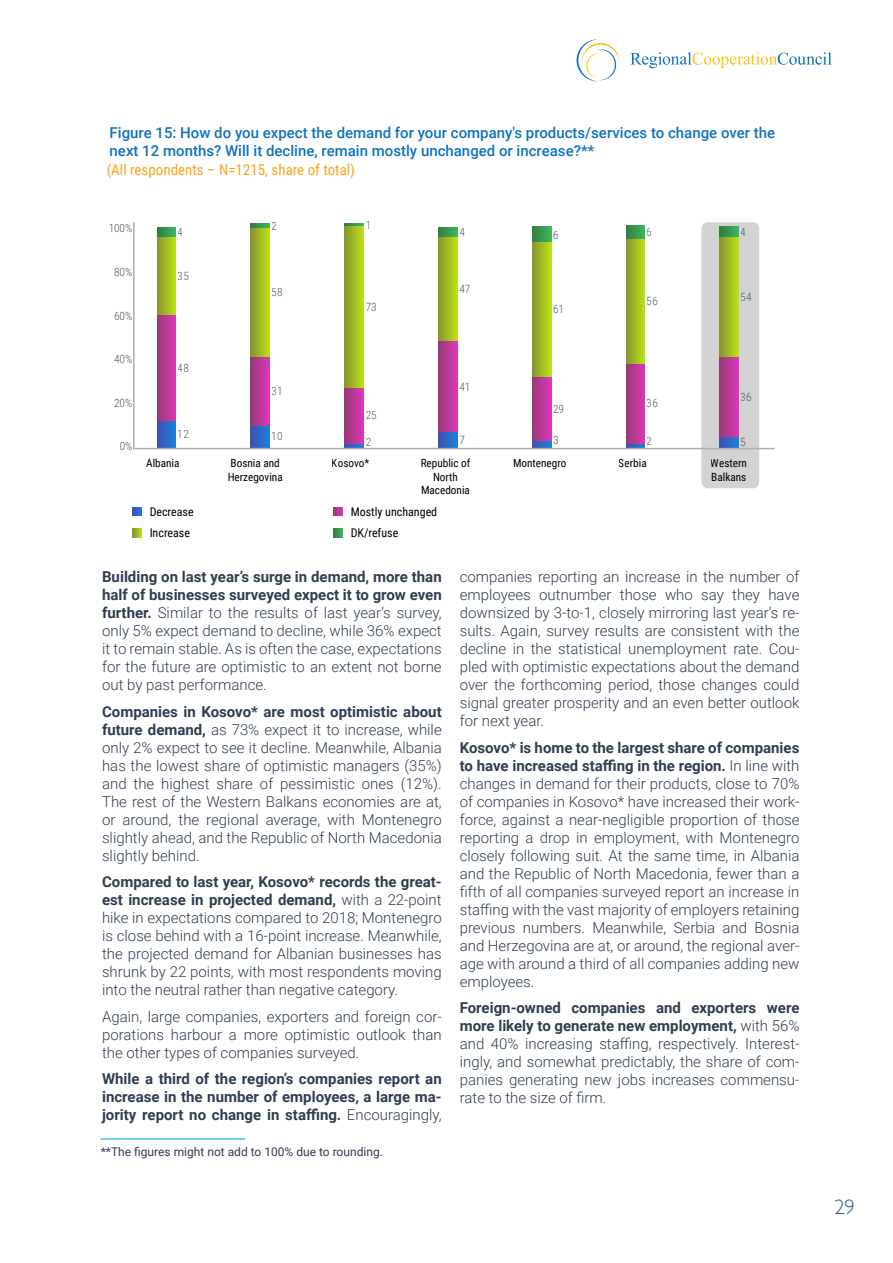
<style>
.page{position:relative;width:893px;height:1263px;background:#fff}
.page>*{position:absolute;margin:0;border:0;box-sizing:border-box;transform-origin:0 0}
.t1{font:300 21px "Gill Sans MT Pro";color:#335b8e}
.t2{font:300 15px/18px "Roboto";color:#303e52;text-align:justify}
.t3{font:500 15px/18px "Roboto";color:#1173bb}
.t4{font:700 15px/18px "Roboto";color:#303e52;text-align:justify}
.t5{font:15px "Roboto Condensed";color:#faa41a}
.t6{font:12px "Roboto";color:#303e52}
.t7{font:12px "Roboto Condensed";color:#000}
.t8{font:300 11.4px "Roboto Condensed";color:#4c5966}
.t9{font:11.25px/13.5px "Roboto Condensed";color:#000}
.s1{font-weight:700}
.s2{font-weight:300}
</style>
<div class="page">
<svg style="left:577px;top:39px;width:42px;height:42px"></svg>
<svg style="left:630px;top:52px;width:202px;height:16px"></svg>
<hr style="left:101px;top:1138px;width:144px;height:1px;background:#00aeef">
<svg style="left:334px;top:529px;width:8px;height:8px"></svg>
<svg style="left:334px;top:507px;width:8px;height:8px"></svg>
<svg style="left:133px;top:529px;width:8px;height:8px"></svg>
<svg style="left:133px;top:507px;width:8px;height:8px"></svg>
<div style="left:701px;top:222px;width:58px;height:266px;background:#d3d3d3;border-radius:6px"></div>
<hr style="left:133px;top:222px;width:2px;height:227px;background:#a7b0b5">
<svg style="left:252px;top:449px;width:18px;height:1px"></svg>
<svg style="left:439px;top:449px;width:19px;height:1px"></svg>
<svg style="left:533px;top:449px;width:19px;height:1px"></svg>
<svg style="left:627px;top:449px;width:19px;height:1px"></svg>
<svg style="left:721px;top:449px;width:18px;height:1px"></svg>
<svg style="left:532px;top:227px;width:19px;height:1px"></svg>
<svg style="left:720px;top:227px;width:19px;height:1px"></svg>
<svg style="left:157px;top:421px;width:19px;height:26px"></svg>
<svg style="left:157px;top:314px;width:19px;height:107px;background:#b93995"></svg>
<svg style="left:157px;top:237px;width:19px;height:77px"></svg>
<svg style="left:157px;top:228px;width:19px;height:9px"></svg>
<svg style="left:251px;top:425px;width:19px;height:22px"></svg>
<svg style="left:251px;top:356px;width:19px;height:69px"></svg>
<svg style="left:251px;top:228px;width:19px;height:128px;background:#a2bb23"></svg>
<svg style="left:251px;top:223px;width:19px;height:5px"></svg>
<svg style="left:345px;top:443px;width:18px;height:4px"></svg>
<svg style="left:345px;top:387px;width:18px;height:56px"></svg>
<svg style="left:345px;top:226px;width:18px;height:161px;background:#a1ba23"></svg>
<svg style="left:345px;top:223px;width:18px;height:3px"></svg>
<svg style="left:439px;top:432px;width:18px;height:15px"></svg>
<svg style="left:439px;top:341px;width:18px;height:91px;background:#ba3897"></svg>
<svg style="left:439px;top:237px;width:18px;height:104px;background:#a2bb23"></svg>
<svg style="left:439px;top:228px;width:18px;height:9px"></svg>
<svg style="left:532px;top:441px;width:19px;height:6px"></svg>
<svg style="left:532px;top:376px;width:19px;height:65px"></svg>
<svg style="left:532px;top:241px;width:19px;height:135px;background:#a0b924"></svg>
<svg style="left:532px;top:228px;width:19px;height:13px"></svg>
<svg style="left:626px;top:443px;width:19px;height:4px"></svg>
<svg style="left:626px;top:363px;width:19px;height:80px;background:#ba3a95"></svg>
<svg style="left:626px;top:239px;width:19px;height:124px;background:#a1ba23"></svg>
<svg style="left:626px;top:226px;width:19px;height:13px"></svg>
<svg style="left:720px;top:436px;width:19px;height:11px"></svg>
<svg style="left:720px;top:356px;width:19px;height:80px;background:#ba3a96"></svg>
<svg style="left:720px;top:237px;width:19px;height:119px;background:#a2bb23"></svg>
<svg style="left:720px;top:228px;width:19px;height:9px"></svg>
<hr style="left:134px;top:448px;width:641px;height:1px;background:#a7b0b5">
<p class="t3" style="left:110px;top:123px;width:667px">Figure 15: How do you expect the demand for your company's products/services to change over the next 12 months? Will it decline, remain mostly unchanged or increase?**</p>
<p class="t5" style="left:107px;top:160px;width:250px">(All respondents – N=1215, share of total)</p>
<p class="t8" style="left:108px;top:220px;width:25px">100%</p>
<p class="t8" style="left:114px;top:264px;width:20px">80%</p>
<p class="t8" style="left:114px;top:308px;width:20px">60%</p>
<p class="t8" style="left:114px;top:351px;width:20px">40%</p>
<p class="t8" style="left:114px;top:395px;width:20px">20%</p>
<p class="t8" style="left:178px;top:224px;width:7px">4</p>
<p class="t8" style="left:178px;top:268px;width:13px">35</p>
<p class="t8" style="left:178px;top:360px;width:13px">48</p>
<p class="t8" style="left:272px;top:218px;width:7px">2</p>
<p class="t8" style="left:366px;top:217px;width:7px">1</p>
<p class="t8" style="left:272px;top:284px;width:13px">58</p>
<p class="t8" style="left:272px;top:383px;width:13px">31</p>
<p class="t8" style="left:366px;top:299px;width:13px">73</p>
<p class="t8" style="left:366px;top:407px;width:13px">25</p>
<p class="t8" style="left:459px;top:224px;width:7px">4</p>
<p class="t8" style="left:553px;top:227px;width:7px">6</p>
<p class="t8" style="left:647px;top:224px;width:7px">6</p>
<p class="t8" style="left:741px;top:224px;width:7px">4</p>
<p class="t8" style="left:459px;top:281px;width:13px">47</p>
<p class="t8" style="left:459px;top:378px;width:13px">41</p>
<p class="t8" style="left:553px;top:301px;width:13px">61</p>
<p class="t8" style="left:553px;top:401px;width:13px">29</p>
<p class="t8" style="left:647px;top:293px;width:13px">56</p>
<p class="t8" style="left:647px;top:395px;width:13px">36</p>
<p class="t8" style="left:741px;top:289px;width:13px">54</p>
<p class="t8" style="left:741px;top:388px;width:13px">36</p>
<p class="t8" style="left:120px;top:438px;width:14px">0%</p>
<p class="t8" style="left:178px;top:426px;width:13px">12</p>
<p class="t8" style="left:272px;top:428px;width:13px">10</p>
<p class="t8" style="left:366px;top:434px;width:7px">2</p>
<p class="t8" style="left:459px;top:432px;width:7px">7</p>
<p class="t8" style="left:553px;top:432px;width:7px">3</p>
<p class="t8" style="left:647px;top:433px;width:7px">2</p>
<p class="t8" style="left:741px;top:434px;width:7px">5</p>
<p class="t9" style="left:146px;top:456px;width:35px">Albania</p>
<p class="t9" style="left:228px;top:456px;width:57px">Bosnia and<br>Herzegovina</p>
<p class="t9" style="left:332px;top:456px;width:39px">Kosovo*</p>
<p class="t9" style="left:421px;top:456px;width:51px;text-align:center">Republic of<br>North<br>Macedonia</p>
<p class="t9" style="left:513px;top:456px;width:55px">Montenegro</p>
<p class="t9" style="left:619px;top:456px;width:30px">Serbia</p>
<p class="t7" style="left:150px;top:503px;width:46px">Decrease</p>
<p class="t7" style="left:150px;top:524px;width:42px">Increase</p>
<p class="t7" style="left:351px;top:503px;width:88px">Mostly unchanged</p>
<p class="t7" style="left:351px;top:524px;width:49px">DK/refuse</p>
<p class="t9" style="left:711px;top:456px;width:38px">Western<br>Balkans</p>
<p class="t2" style="left:102px;top:567px;width:341px"><span class="s1">Building on last year’s surge in demand, more than half of businesses surveyed expect it to grow even further.</span> Similar to the results of last year’s survey, only 5% expect demand to decline, while 36% expect it to remain stable. As is often the case, expectations for the future are optimistic to an extent not borne out by past performance.</p>
<p class="t2" style="left:102px;top:702px;width:341px"><span class="s1">Companies in Kosovo* are most optimistic about future demand,</span> as 73% expect it to increase, while only 2% expect to see it decline. Meanwhile, Albania has the lowest share of optimistic managers (35%) and the highest share of pessimistic ones (12%).<br>The rest of the Western Balkans economies are at, or around, the regional average, with Montenegro slightly ahead, and the Republic of North Macedonia slightly behind.</p>
<p class="t2" style="left:102px;top:872px;width:341px"><span class="s1">Compared to last year, Kosovo* records the great&shy;est increase in projected demand,</span> with a 22-point hike in expectations compared to 2018; Montenegro is close behind with a 16-point increase. Meanwhile, the projected demand for Albanian businesses has shrunk by 22 points, with most respondents moving into the neutral rather than negative category.</p>
<p class="t2" style="left:102px;top:1007px;width:341px">Again, large companies, exporters and foreign cor&shy;porations harbour a more optimistic outlook than the other types of companies surveyed.</p>
<p class="t4" style="left:102px;top:1069px;width:341px">While a third of the region’s companies report an increase in the number of employees, a large ma&shy;jority report no change in staffing. <span class="s2">Encouragingly,</span></p>
<p class="t6" style="left:101px;top:1143px;width:284px">**The figures might not add to 100% due to rounding.</p>
<p class="t2" style="left:460px;top:567px;width:341px">companies reporting an increase in the number of employees outnumber those who say they have downsized by 3-to-1, closely mirroring last year’s re&shy;sults. Again, survey results are consistent with the decline in the statistical unemployment rate. Cou&shy;pled with optimistic expectations about the demand over the forthcoming period, those changes could signal greater prosperity and an even better outlook for next year.</p>
<p class="t2" style="left:460px;top:738px;width:341px"><span class="s1">Kosovo* is home to the largest share of companies to have increased staffing in the region.</span> In line with changes in demand for their products, close to 70% of companies in Kosovo* have increased their work&shy;force, against a near-negligible proportion of those reporting a drop in employment, with Montenegro closely following suit. At the same time, in Albania and the Republic of North Macedonia, fewer than a fifth of all companies surveyed report an increase in staffing with the vast majority of employers retaining previous numbers. Meanwhile, Serbia and Bosnia and Herzegovina are at, or around, the regional aver&shy;age with around a third of all companies adding new employees.</p>
<p class="t2" style="left:460px;top:998px;width:341px"><span class="s1">Foreign-owned companies and exporters were more likely to generate new employment,</span> with 56% and 40% increasing staffing, respectively. Interest&shy;ingly, and somewhat predictably, the share of com&shy;panies generating new jobs increases commensu&shy;rate to the size of firm.</p>
<h1 class="t1" style="left:834px;top:1194px;width:22px">29</h1>
</div>
